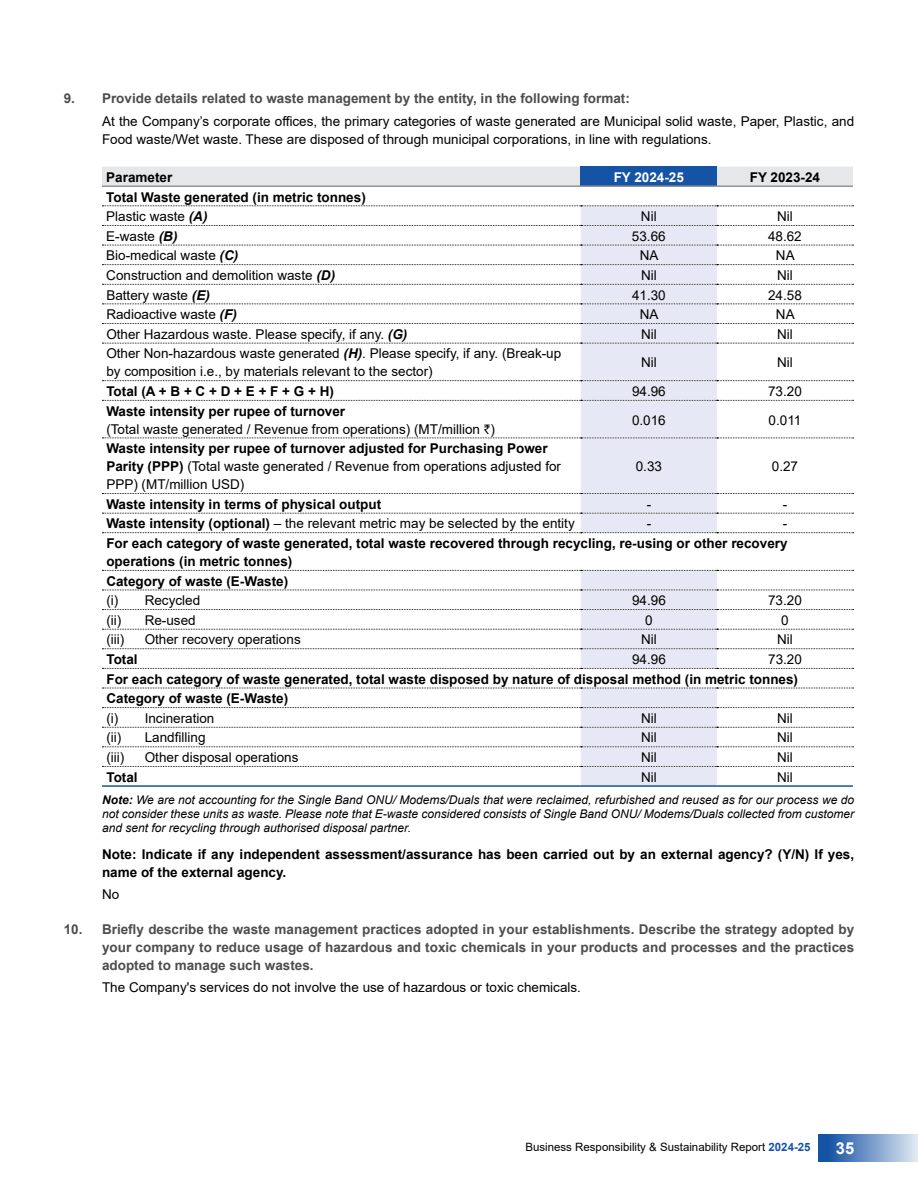
<style>
.page{position:relative;width:918px;height:1188px;background:#fff}
.page>*{position:absolute;margin:0;border:0;box-sizing:border-box;transform-origin:0 0}
.t1{font:700 16.5px "Arial";color:#fff}
.t2{font:13.5px/18px "Arial";color:#000}
.t3{font:700 13.5px/19.6px "Arial";color:#000}
.t4{font:700 13.5px/18px "Arial";color:#4d4d4f;text-align:justify}
.t5{font:700 13.5px "Arial";color:#fff}
.t6{font:italic 12px/14.2px "Arial";color:#000;text-align:justify}
.t7{font:11.55px "Arial";color:#000}
.s1{font-weight:400}
.s2{font-style:italic}
.s3{font-weight:700;font-style:italic}
.s4{font-weight:700}
.s5{font-family:"Rupee"}
.s6{font-weight:700;color:#1553a5}
</style>
<div class="page">
<div style="left:818px;top:1135px;width:100px;height:27px;background:linear-gradient(to right,#02459d,#dfe7f2)"></div>
<div style="left:102px;top:167px;width:751px;height:18px;background:#e6e7e8"></div>
<div style="left:581px;top:167px;width:136px;height:19px;background:#1553a5"></div>
<svg style="left:581px;top:206px;width:136px;height:579px;background:#e8e9f4"></svg>
<svg style="left:102px;top:205px;width:752px;height:1px"></svg>
<svg style="left:102px;top:225px;width:752px;height:1px"></svg>
<svg style="left:102px;top:245px;width:752px;height:1px"></svg>
<svg style="left:102px;top:264px;width:752px;height:1px"></svg>
<svg style="left:102px;top:284px;width:752px;height:1px"></svg>
<svg style="left:102px;top:304px;width:752px;height:1px"></svg>
<svg style="left:102px;top:323px;width:752px;height:1px"></svg>
<svg style="left:102px;top:343px;width:752px;height:1px"></svg>
<svg style="left:102px;top:380px;width:752px;height:1px"></svg>
<svg style="left:102px;top:400px;width:752px;height:1px"></svg>
<svg style="left:102px;top:438px;width:752px;height:1px"></svg>
<svg style="left:102px;top:493px;width:752px;height:1px"></svg>
<svg style="left:102px;top:513px;width:752px;height:1px"></svg>
<svg style="left:102px;top:532px;width:752px;height:1px"></svg>
<svg style="left:102px;top:570px;width:752px;height:1px"></svg>
<svg style="left:102px;top:590px;width:752px;height:1px"></svg>
<svg style="left:102px;top:609px;width:752px;height:1px"></svg>
<svg style="left:102px;top:629px;width:752px;height:1px"></svg>
<svg style="left:102px;top:648px;width:752px;height:1px"></svg>
<svg style="left:102px;top:668px;width:752px;height:1px"></svg>
<svg style="left:102px;top:688px;width:752px;height:1px"></svg>
<svg style="left:102px;top:707px;width:752px;height:1px"></svg>
<svg style="left:102px;top:727px;width:752px;height:1px"></svg>
<svg style="left:102px;top:746px;width:752px;height:1px"></svg>
<svg style="left:102px;top:766px;width:752px;height:1px"></svg>
<hr style="left:102px;top:185px;width:479px;height:2px;background:#939598">
<hr style="left:581px;top:185px;width:136px;height:2px;background:#939598">
<hr style="left:717px;top:185px;width:136px;height:2px;background:#939598">
<hr style="left:102px;top:785px;width:479px;height:2px;background:#1553a5">
<hr style="left:581px;top:785px;width:136px;height:2px;background:#1553a5">
<hr style="left:717px;top:785px;width:136px;height:2px;background:#1553a5">
<p class="t4" style="left:64px;top:90px;width:568px">9. Provide details related to waste management by the entity, in the following format:</p>
<p class="t2" style="left:102px;top:112px;width:754px">At the Company’s corporate offices, the primary categories of waste generated are Municipal solid waste, Paper, Plastic, and<br>Food waste/Wet waste. These are disposed of through municipal corporations, in line with regulations.</p>
<p class="t3" style="left:106px;top:168px;width:68px">Parameter</p>
<p class="t5" style="left:614px;top:168px;width:72px">FY 2024-25</p>
<p class="t3" style="left:750px;top:168px;width:72px">FY 2023-24</p>
<p class="t3" style="left:106px;top:187px;width:261px">Total Waste generated (in metric tonnes)<br><span class="s1">Plastic waste</span> <span class="s2">(A)</span></p>
<p class="t2" style="left:641px;top:207px;width:17px">Nil</p>
<p class="t2" style="left:777px;top:207px;width:17px">Nil</p>
<p class="t2" style="left:106px;top:227px;width:73px">E-waste <span class="s3">(B)</span></p>
<p class="t2" style="left:632px;top:227px;width:35px">53.66</p>
<p class="t2" style="left:768px;top:227px;width:35px">48.62</p>
<p class="t2" style="left:106px;top:247px;width:134px">Bio-medical waste <span class="s3">(C)</span></p>
<p class="t2" style="left:640px;top:247px;width:20px">NA</p>
<p class="t2" style="left:776px;top:247px;width:20px">NA</p>
<p class="t2" style="left:106px;top:266px;width:230px">Construction and demolition waste <span class="s3">(D)</span></p>
<p class="t2" style="left:641px;top:266px;width:17px">Nil</p>
<p class="t2" style="left:777px;top:266px;width:17px">Nil</p>
<p class="t2" style="left:106px;top:286px;width:105px">Battery waste <span class="s3">(E)</span></p>
<p class="t2" style="left:632px;top:286px;width:35px">41.30</p>
<p class="t2" style="left:768px;top:286px;width:35px">24.58</p>
<p class="t2" style="left:106px;top:305px;width:132px">Radioactive waste <span class="s3">(F)</span></p>
<p class="t2" style="left:640px;top:305px;width:20px">NA</p>
<p class="t2" style="left:776px;top:305px;width:20px">NA</p>
<p class="t2" style="left:106px;top:325px;width:303px">Other Hazardous waste. Please specify, if any. <span class="s3">(G)</span></p>
<p class="t2" style="left:641px;top:325px;width:17px">Nil</p>
<p class="t2" style="left:777px;top:325px;width:17px">Nil</p>
<p class="t2" style="left:106px;top:345px;width:456px">Other Non-hazardous waste generated <span class="s3">(H)</span>. Please specify, if any. (Break-up by composition i.e., by materials relevant to the sector)</p>
<p class="t2" style="left:641px;top:354px;width:17px">Nil</p>
<p class="t2" style="left:777px;top:354px;width:17px">Nil</p>
<p class="t3" style="left:106px;top:382px;width:229px">Total (A + B + C + D + E + F + G + H)</p>
<p class="t2" style="left:632px;top:382px;width:35px">94.96</p>
<p class="t2" style="left:768px;top:382px;width:35px">73.20</p>
<p class="t2" style="left:106px;top:402px;width:390px"><span class="s4">Waste intensity per rupee of turnover<br></span>(Total waste generated / Revenue from operations) (MT/million <span class="s5">`</span>)</p>
<p class="t2" style="left:632px;top:411px;width:35px">0.016</p>
<p class="t2" style="left:769px;top:411px;width:34px">0.011</p>
<p class="t2" style="left:106px;top:439px;width:456px"><span class="s4">Waste intensity per rupee of turnover adjusted for Purchasing Power<br>Parity (PPP)</span> (Total waste generated / Revenue from operations adjusted for<br>PPP) (MT/million USD)</p>
<p class="t2" style="left:636px;top:457px;width:28px">0.33</p>
<p class="t2" style="left:772px;top:457px;width:28px">0.27</p>
<p class="t3" style="left:106px;top:494px;width:276px">Waste intensity in terms of physical output</p>
<p class="t2" style="left:647px;top:495px;width:6px">-</p>
<p class="t2" style="left:783px;top:495px;width:6px">-</p>
<p class="t2" style="left:106px;top:515px;width:470px"><span class="s4">Waste intensity (optional)</span> – the relevant metric may be selected by the entity</p>
<p class="t2" style="left:647px;top:515px;width:6px">-</p>
<p class="t2" style="left:783px;top:515px;width:6px">-</p>
<p class="t3" style="left:106px;top:534px;width:683px;line-height:18px">For each category of waste generated, total waste recovered through recycling, re-using or other recovery operations (in metric tonnes)</p>
<p class="t3" style="left:106px;top:571px;width:183px">Category of waste (E-Waste)</p>
<p class="t2" style="left:106px;top:591px;width:95px">(i) Recycled</p>
<p class="t2" style="left:632px;top:591px;width:35px">94.96</p>
<p class="t2" style="left:768px;top:591px;width:35px">73.20</p>
<p class="t2" style="left:106px;top:611px;width:91px">(ii) Re-used</p>
<p class="t2" style="left:645px;top:611px;width:9px">0</p>
<p class="t2" style="left:781px;top:611px;width:9px">0</p>
<p class="t2" style="left:106px;top:631px;width:19px">(iii)</p>
<p class="t2" style="left:145px;top:631px;width:158px">Other recovery operations</p>
<p class="t2" style="left:641px;top:631px;width:17px">Nil</p>
<p class="t2" style="left:777px;top:631px;width:17px">Nil</p>
<p class="t3" style="left:106px;top:650px;width:33px">Total</p>
<p class="t2" style="left:632px;top:650px;width:35px">94.96</p>
<p class="t2" style="left:768px;top:650px;width:35px">73.20</p>
<p class="t3" style="left:106px;top:669px;width:693px">For each category of waste generated, total waste disposed by nature of disposal method (in metric tonnes)<br>Category of waste (E-Waste)</p>
<p class="t2" style="left:106px;top:709px;width:110px">(i) Incineration</p>
<p class="t2" style="left:641px;top:709px;width:17px">Nil</p>
<p class="t2" style="left:777px;top:709px;width:17px">Nil</p>
<p class="t2" style="left:106px;top:729px;width:101px">(ii) Landfilling</p>
<p class="t2" style="left:641px;top:729px;width:17px">Nil</p>
<p class="t2" style="left:777px;top:729px;width:17px">Nil</p>
<p class="t2" style="left:106px;top:748px;width:19px">(iii)</p>
<p class="t2" style="left:145px;top:748px;width:155px">Other disposal operations</p>
<p class="t2" style="left:641px;top:748px;width:17px">Nil</p>
<p class="t2" style="left:777px;top:748px;width:17px">Nil</p>
<p class="t3" style="left:106px;top:767px;width:33px">Total</p>
<p class="t2" style="left:641px;top:768px;width:17px">Nil</p>
<p class="t2" style="left:777px;top:768px;width:17px">Nil</p>
<p class="t6" style="left:102px;top:792px;width:754px"><span class="s4">Note:</span> We are not accounting for the Single Band ONU/ Modems/Duals that were reclaimed, refurbished and reused as for our process we do not consider these units as waste. Please note that E-waste considered consists of Single Band ONU/ Modems/Duals collected from customer and sent for recycling through authorised disposal partner.</p>
<p class="t3" style="left:102px;top:845px;width:754px;line-height:18px">Note: Indicate if any independent assessment/assurance has been carried out by an external agency? (Y/N) If yes, name of the external agency.</p>
<p class="t2" style="left:102px;top:885px;width:19px">No</p>
<p class="t4" style="left:102px;top:920px;width:754px;text-indent:-38px">10. Briefly describe the waste management practices adopted in your establishments. Describe the strategy adopted by your company to reduce usage of hazardous and toxic chemicals in your products and processes and the practices adopted to manage such wastes.</p>
<p class="t2" style="left:102px;top:978px;width:481px">The Company's services do not involve the use of hazardous or toxic chemicals.</p>
<p class="t7" style="left:526px;top:1139px;width:287px">Business Responsibility &amp; Sustainability Report <span class="s6">2024-25</span></p>
<p class="t1" style="left:836px;top:1137px;width:20px">35</p>
</div>
